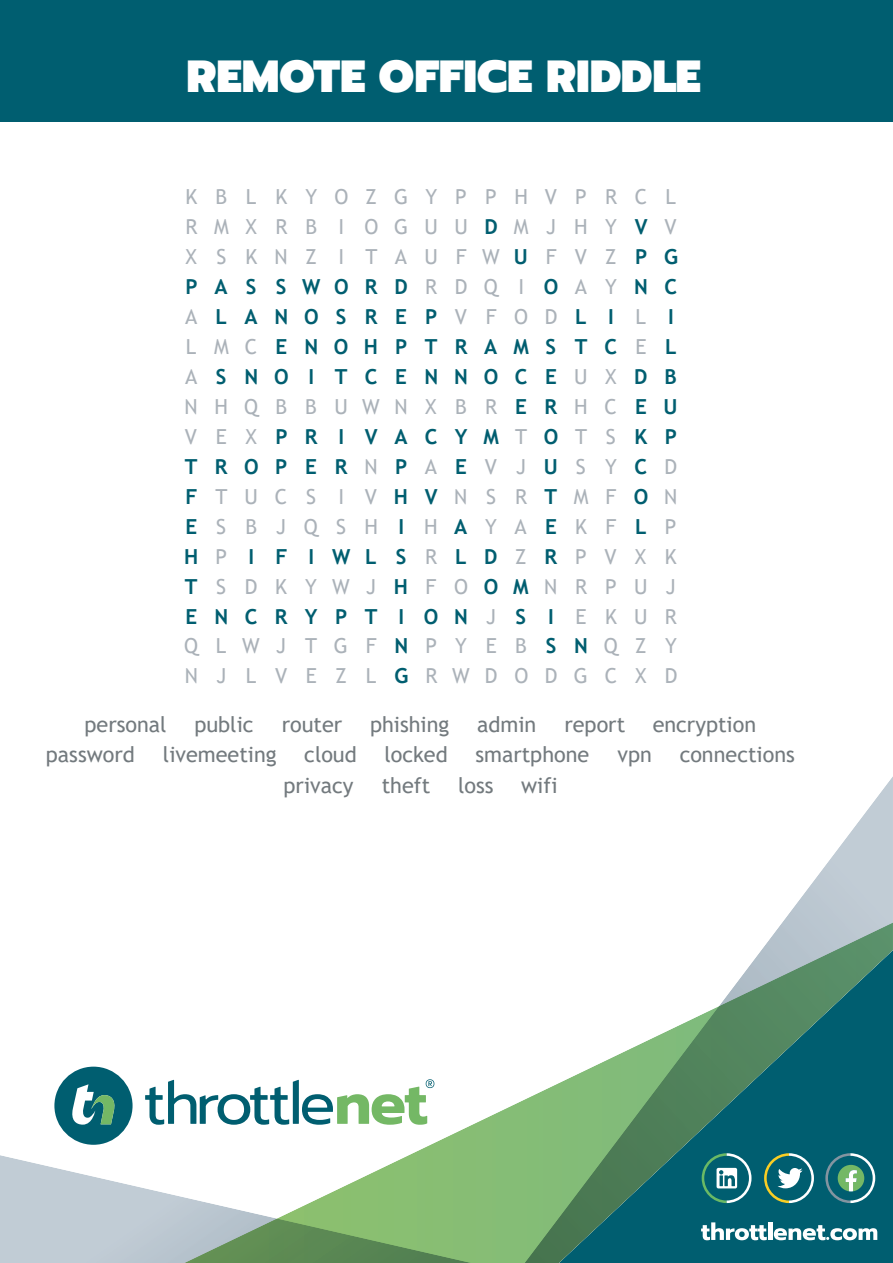
<style>
.page{position:relative;width:893px;height:1263px;background:#fff}
.page>*{position:absolute;margin:0;border:0;box-sizing:border-box;transform-origin:0 0}
.t1{font:900 44.85px "Prompt";color:#fff}
.t2{font:21.6px "Trebuchet MS";color:#737a7e}
.t3{font:20.7px/30px "Trebuchet MS";letter-spacing:.86em;color:#abb2b9}
.s1{font-weight:700;color:#005e70}
</style>
<div class="page">
<div style="left:0;top:0;width:893px;height:122px;background:#005e70"></div>
<svg style="left:410px;top:1082px;width:115px;height:181px;fill:#87bd76"></svg>
<svg style="left:525px;top:777px;width:368px;height:486px"></svg>
<svg style="left:0;top:1155px;width:471px;height:108px"></svg>
<svg style="left:54px;top:1067px;width:79px;height:78px"></svg>
<svg style="left:145px;top:1079px;width:289px;height:46px"></svg>
<svg style="left:825px;top:1153px;width:50px;height:50px;background:#3d8583"></svg>
<svg style="left:764px;top:1153px;width:50px;height:50px"></svg>
<svg style="left:702px;top:1153px;width:50px;height:50px;background:#38838a"></svg>
<svg style="left:701px;top:1222px;width:66px;height:18px"></svg>
<hr style="left:768px;top:1222px;width:4px;height:18px;background:#fff">
<svg style="left:774px;top:1225px;width:103px;height:15px"></svg>
<div style="left:28px;top:127px;width:807px;height:681px;background:#fff"></div>
<h1 class="t1" style="left:187px;top:50px;width:516px">REMOTE OFFICE RIDDLE</h1>
<p class="t3" style="left:184px;top:183px;width:496px">KBLKYOZGYPPHVPRCL<br>RMXRB I OGUU<span class="s1">D</span>MJHY<span class="s1">V</span>V<br>XSKNZ I TAUFW<span class="s1">U</span>FVZ<span class="s1">PG<br>PAS SWORD</span>RDQ I <span class="s1">O</span>AY<span class="s1">NC<br></span>A<span class="s1">LANOSREP</span>VFOD<span class="s1">L I</span> L <span class="s1">I<br></span>LMC<span class="s1">ENOHPTRAMSTC</span>E<span class="s1">L<br></span>A<span class="s1">SNO I TCENNOCE</span>UX<span class="s1">DB<br></span>NHQBBUWNXBR<span class="s1">ER</span>HC<span class="s1">EU<br></span>VEX<span class="s1">PR I VACYM</span>T<span class="s1">O</span>TS<span class="s1">KP<br>TROPER</span>N<span class="s1">P</span>A<span class="s1">E</span>VJ<span class="s1">U</span>SY<span class="s1">C</span>D<br><span class="s1">F</span>TUCS I V<span class="s1">HV</span>NSR<span class="s1">T</span>MF<span class="s1">O</span>N<br><span class="s1">E</span>SBJQSH<span class="s1">I</span>H<span class="s1">A</span>YA<span class="s1">E</span>KF<span class="s1">L</span>P<br><span class="s1">H</span>P <span class="s1">I F IWLS</span>R<span class="s1">LD</span>Z<span class="s1">R</span>PVXK<br><span class="s1">T</span>SDKYWJ<span class="s1">H</span>FO<span class="s1">OM</span>NRPUJ<br><span class="s1">ENCRYPT ION</span>J<span class="s1">S I</span> EKUR<br>QLWJTGF<span class="s1">N</span>PYEB<span class="s1">SN</span>QZY<br>NJLVEZL<span class="s1">G</span>RWDODGCXD</p>
<p class="t2" style="left:85px;top:716px;width:84px">personal</p>
<p class="t2" style="left:194px;top:716px;width:61px">public</p>
<p class="t2" style="left:282px;top:716px;width:62px">router</p>
<p class="t2" style="left:370px;top:716px;width:81px">phishing</p>
<p class="t2" style="left:477px;top:716px;width:61px">admin</p>
<p class="t2" style="left:564px;top:716px;width:62px">report</p>
<p class="t2" style="left:653px;top:716px;width:105px">encryption</p>
<p class="t2" style="left:46px;top:746px;width:90px">password</p>
<p class="t2" style="left:163px;top:746px;width:115px">livemeeting</p>
<p class="t2" style="left:304px;top:746px;width:54px">cloud</p>
<p class="t2" style="left:384px;top:746px;width:65px">locked</p>
<p class="t2" style="left:475px;top:746px;width:115px">smartphone</p>
<p class="t2" style="left:618px;top:746px;width:36px">vpn</p>
<p class="t2" style="left:680px;top:746px;width:117px">connections</p>
<p class="t2" style="left:284px;top:777px;width:71px">privacy</p>
<p class="t2" style="left:382px;top:777px;width:50px">theft</p>
<p class="t2" style="left:458px;top:777px;width:37px">loss</p>
<p class="t2" style="left:521px;top:777px;width:38px">wifi</p>
</div>
